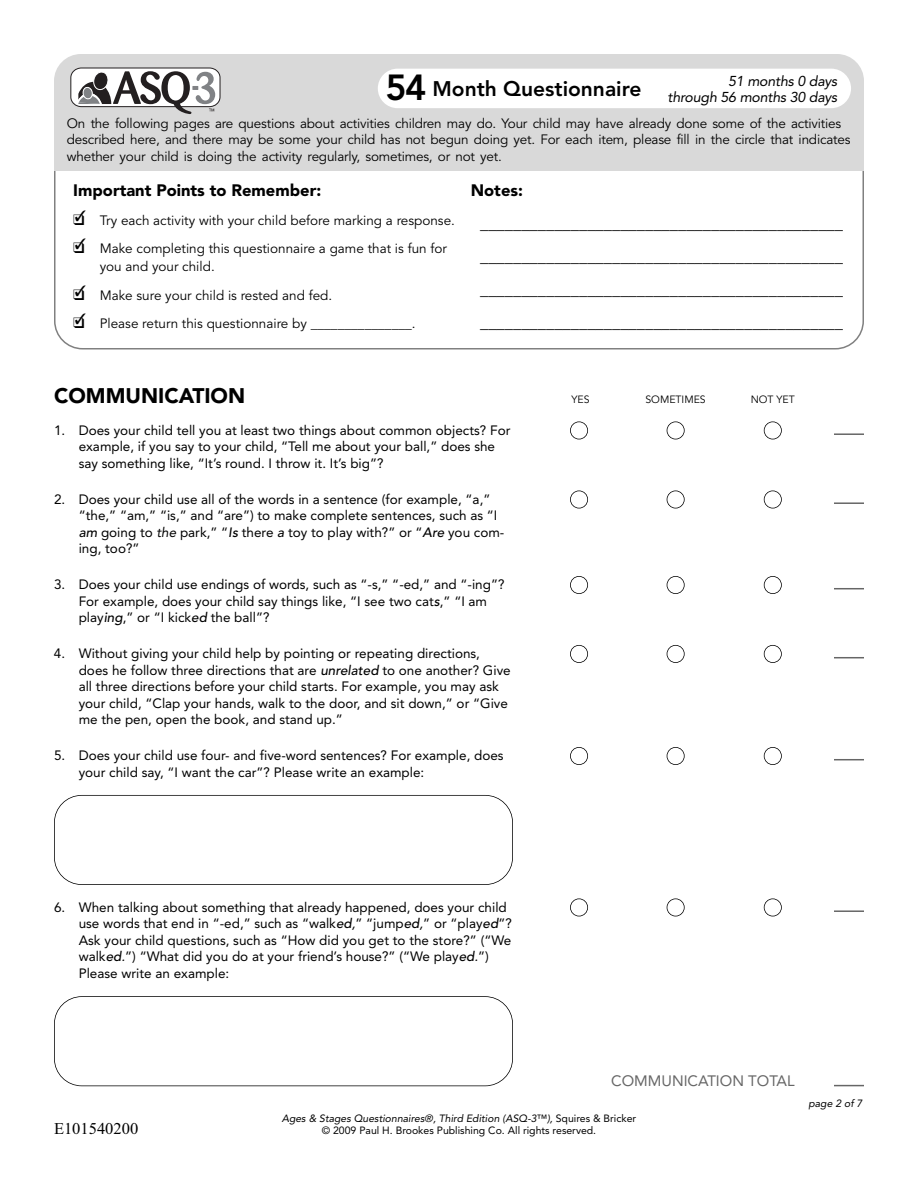
<style>
.page{position:relative;width:918px;height:1188px;background:#fff}
.page>*{position:absolute;margin:0;border:0;box-sizing:border-box;transform-origin:0 0}
.t1{font:800 21px "Avenir";color:#000}
.t2{font:900 21px "Avenir";color:#000}
.t3{font:16.5px/33px "Avenir";color:#000;text-align:justify}
.t4{font:900 16.5px "Avenir";color:#000}
.t5{font:16.5px "Times";color:#000}
.t6{font:15px "Avenir";color:#666}
.t7{font:14.25px/15.8px "Avenir";color:#000;text-align:right}
.t8{font:13.5px/16.5px "Avenir";color:#000}
.t9{font:13.5px/16.5px "Avenir";letter-spacing:-.015em;color:#000}
.t10{font:10.5px/12px "Avenir";color:#000;text-align:center}
.t11{font:10.5px "Avenir";color:#000}
.s1{font-size:36px}
.s2{font-weight:500}
</style>
<div class="page">
<svg style="left:54px;top:69px;width:810px;height:281px"></svg>
<div style="left:54px;top:54px;width:810px;height:104px;background:#d9d9d9;border-radius:27px"></div>
<div style="left:54px;top:111px;width:810px;height:60px;background:#d9d9d9"></div>
<div style="left:378px;top:69px;width:473px;height:39px;background:#fff;border-radius:20px"></div>
<div style="left:71px;top:68px;width:149px;height:39px;background:#fff;border-radius:10px"></div>
<div style="left:70px;top:68px;width:150px;height:39px;border:1px solid #231f20;border-radius:10px"></div>
<svg style="left:78px;top:70px;width:137px;height:44px"></svg>
<hr style="left:834px;top:433px;width:30px;height:2px;background:#666">
<hr style="left:834px;top:502px;width:30px;height:2px;background:#666">
<hr style="left:834px;top:588px;width:30px;height:1px;background:#666">
<hr style="left:834px;top:657px;width:30px;height:1px;background:#666">
<hr style="left:834px;top:759px;width:30px;height:1px;background:#666">
<hr style="left:834px;top:910px;width:30px;height:2px;background:#666">
<hr style="left:834px;top:1085px;width:30px;height:1px;background:#666">
<div style="left:764px;top:898px;width:18px;height:18px;border:2px solid #000;border-radius:50%"></div>
<div style="left:667px;top:898px;width:18px;height:18px;border:2px solid #000;border-radius:50%"></div>
<div style="left:570px;top:898px;width:18px;height:18px;border:2px solid #000;border-radius:50%"></div>
<div style="left:764px;top:747px;width:18px;height:18px;border:2px solid #000;border-radius:50%"></div>
<div style="left:667px;top:747px;width:18px;height:18px;border:2px solid #000;border-radius:50%"></div>
<div style="left:570px;top:747px;width:18px;height:18px;border:2px solid #000;border-radius:50%"></div>
<div style="left:764px;top:645px;width:18px;height:18px;border:2px solid #000;border-radius:50%"></div>
<div style="left:667px;top:645px;width:18px;height:18px;border:2px solid #000;border-radius:50%"></div>
<div style="left:570px;top:645px;width:18px;height:18px;border:2px solid #000;border-radius:50%"></div>
<div style="left:764px;top:576px;width:18px;height:18px;border:2px solid #000;border-radius:50%"></div>
<div style="left:667px;top:576px;width:18px;height:18px;border:2px solid #000;border-radius:50%"></div>
<div style="left:570px;top:576px;width:18px;height:18px;border:2px solid #000;border-radius:50%"></div>
<div style="left:764px;top:490px;width:18px;height:18px;border:2px solid #000;border-radius:50%"></div>
<div style="left:667px;top:490px;width:18px;height:18px;border:2px solid #000;border-radius:50%"></div>
<div style="left:570px;top:490px;width:18px;height:18px;border:2px solid #000;border-radius:50%"></div>
<div style="left:764px;top:421px;width:18px;height:18px;border:2px solid #000;border-radius:50%"></div>
<div style="left:667px;top:421px;width:18px;height:18px;border:2px solid #000;border-radius:50%"></div>
<div style="left:570px;top:421px;width:18px;height:18px;border:2px solid #000;border-radius:50%"></div>
<div style="left:54px;top:795px;width:459px;height:90px;border:2px solid #000;border-radius:28px"></div>
<div style="left:54px;top:996px;width:459px;height:90px;border:2px solid #000;border-radius:28px"></div>
<h1 class="t1" style="left:386px;top:80px;width:258px"><span class="s1">54</span> Month Questionnaire</h1>
<p class="t7" style="left:668px;top:74px;width:173px">51 months 0 days<br>through 56 months 30 days</p>
<p class="t9" style="left:67px;top:116px;width:785px">On the following pages are questions about activities children may do. Your child may have already done some of the activities described here, and there may be some your child has not begun doing yet. For each item, please fill in the circle that indicates whether your child is doing the activity regularly, sometimes, or not yet.</p>
<p class="t4" style="left:73px;top:184px;width:249px">Important Points to Remember:</p>
<p class="t9" style="left:73px;top:213px;width:383px">❑✓ Try each activity with your child before marking a response.</p>
<p class="t9" style="left:100px;top:241px;width:349px;line-height:18px;text-indent:-26px">❑✓ Make completing this questionnaire a game that is fun for you and your child.</p>
<p class="t9" style="left:73px;top:288px;width:260px">❑✓ Make sure your child is rested and fed.</p>
<p class="t9" style="left:73px;top:317px;width:344px">❑✓ Please return this questionnaire by _______________.</p>
<p class="t4" style="left:471px;top:183px;width:54px">Notes:</p>
<p class="t3" style="left:480px;top:209px;width:364px">____________________________________________ ____________________________________________ ____________________________________________ ____________________________________________</p>
<h1 class="t2" style="left:54px;top:388px;width:193px">COMMUNICATION</h1>
<p class="t8" style="left:79px;top:423px;width:433px;text-indent:-25px">1. Does your child tell you at least two things about common objects? For example, if you say to your child, “Tell me about your ball,” does she say something like, “It’s round. I throw it. It’s big”?</p>
<p class="t8" style="left:79px;top:492px;width:427px;text-indent:-25px">2. Does your child use all of the words in a sentence (for example, “a,” “the,” “am,” “is,” and “are”) to make complete sentences, such as “I <span class="s2">am</span> going to the park,” “<span class="s2">Is</span> there <span class="s2">a</span> toy to play with?” or “<span class="s2">Are</span> you com&shy;ing, too?”</p>
<p class="t8" style="left:79px;top:578px;width:427px;text-indent:-25px">3. Does your child use endings of words, such as “-s,” “-ed,” and “-ing”?<br>For example, does your child say things like, “I see two cat<span class="s2">s</span>,” “I am play<span class="s2">ing</span>,” or “I kick<span class="s2">ed</span> the ball”?</p>
<p class="t8" style="left:79px;top:647px;width:433px;text-indent:-25px">4. Without giving your child help by pointing or repeating directions, does he follow three directions that are <span class="s2">unrelated</span> to one another? Give all three directions before your child starts. For example, you may ask your child, “Clap your hands, walk to the door, and sit down,” or “Give me the pen, open the book, and stand up.”</p>
<p class="t8" style="left:79px;top:749px;width:426px;text-indent:-25px">5. Does your child use four- and five-word sentences? For example, does your child say, “I want the car”? Please write an example:</p>
<p class="t11" style="left:571px;top:396px;width:20px">YES</p>
<p class="t11" style="left:645px;top:396px;width:62px">SOMETIMES</p>
<p class="t11" style="left:751px;top:396px;width:46px">NOT YET</p>
<p class="t8" style="left:79px;top:900px;width:435px;text-indent:-25px">6. When talking about something that already happened, does your child use words that end in “-ed,” such as “walk<span class="s2">ed</span>,” “jump<span class="s2">ed</span>,” or “play<span class="s2">ed</span>”?<br>Ask your child questions, such as “How did you get to the store?” (“We walk<span class="s2">ed</span>.”) “What did you do at your friend’s house?” (“We play<span class="s2">ed</span>.”)<br>Please write an example:</p>
<p class="t5" style="left:54px;top:1123px;width:86px">E101540200</p>
<p class="t6" style="left:611px;top:1075px;width:185px">COMMUNICATION TOTAL</p>
<p class="t10" style="left:282px;top:1113px;width:356px">Ages &amp; Stages Questionnaires®, Third Edition (ASQ-3™), Squires &amp; Bricker © 2009 Paul H. Brookes Publishing Co. All rights reserved.</p>
<p class="t10" style="left:808px;top:1098px;width:57px">page 2 of 7</p>
</div>
